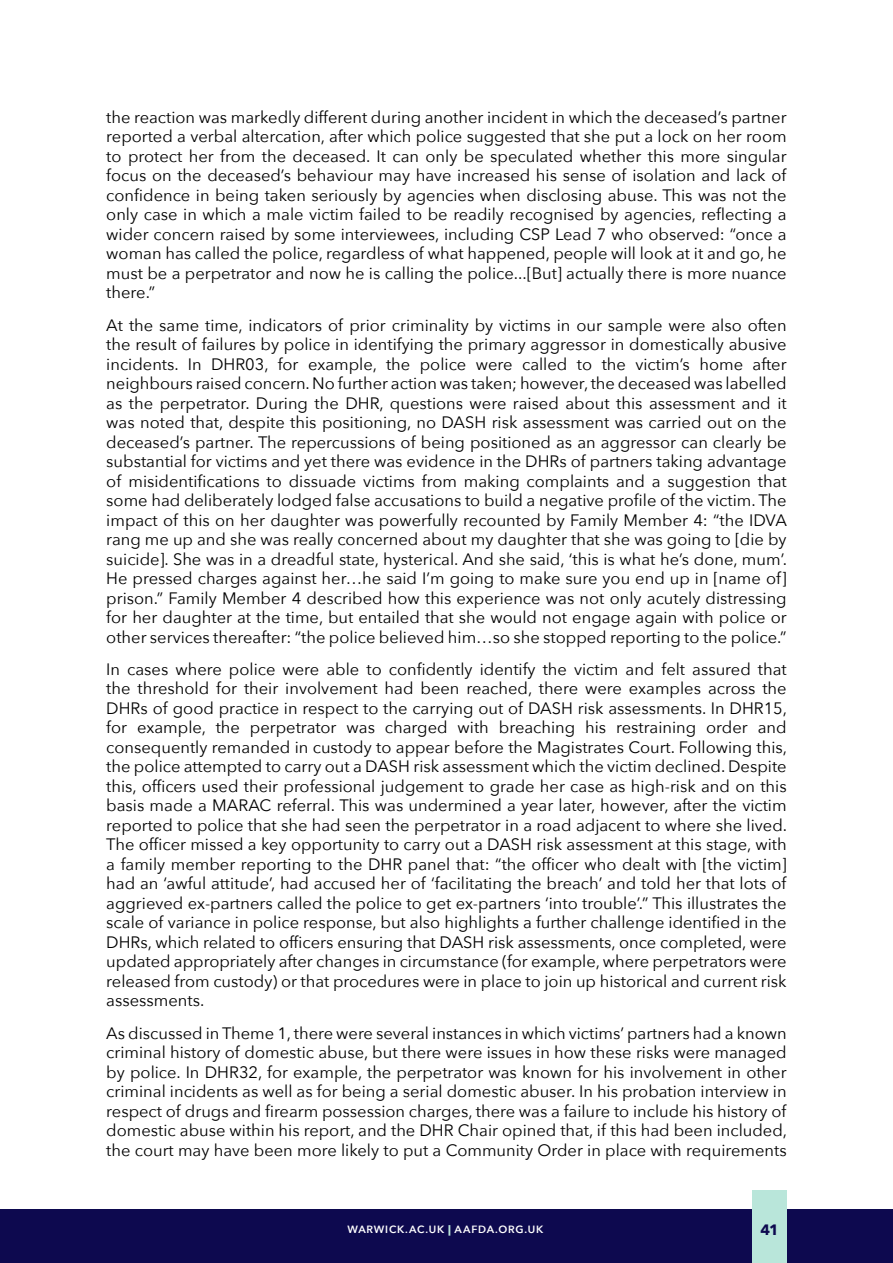
<style>
.page{position:relative;width:893px;height:1263px;background:#fff}
.page>*{position:absolute;margin:0;border:0;box-sizing:border-box;transform-origin:0 0}
.t1{font:16.5px/19.5px "Avenir Next";color:#000;text-align:justify}
.t2{font:700 15px "Avenir Next";color:#0d094f}
.t3{font:600 10.5px "Avenir Next";letter-spacing:.075em;color:#fff}
.s1{font-weight:800;color:#b9e6da}
</style>
<div class="page">
<div style="left:0;top:1210px;width:893px;height:53px;background:#0d094f"></div>
<div style="left:753px;top:1191px;width:34px;height:72px;background:#b9e6da"></div>
<p class="t1" style="left:106px;top:107px;width:682px">the reaction was markedly different during another incident in which the deceased’s partner reported a verbal altercation, after which police suggested that she put a lock on her room to protect her from the deceased. It can only be speculated whether this more singular focus on the deceased’s behaviour may have increased his sense of isolation and lack of confidence in being taken seriously by agencies when disclosing abuse. This was not the only case in which a male victim failed to be readily recognised by agencies, reflecting a wider concern raised by some interviewees, including CSP Lead 7 who observed: “once a woman has called the police, regardless of what happened, people will look at it and go, he must be a perpetrator and now he is calling the police...[But] actually there is more nuance there.”</p>
<p class="t1" style="left:106px;top:314px;width:682px">At the same time, indicators of prior criminality by victims in our sample were also often the result of failures by police in identifying the primary aggressor in domestically abusive incidents. In DHR03, for example, the police were called to the victim’s home after neighbours raised concern. No further action was taken; however, the deceased was labelled as the perpetrator. During the DHR, questions were raised about this assessment and it was noted that, despite this positioning, no DASH risk assessment was carried out on the deceased’s partner. The repercussions of being positioned as an aggressor can clearly be substantial for victims and yet there was evidence in the DHRs of partners taking advantage of misidentifications to dissuade victims from making complaints and a suggestion that some had deliberately lodged false accusations to build a negative profile of the victim. The impact of this on her daughter was powerfully recounted by Family Member 4: “the IDVA rang me up and she was really concerned about my daughter that she was going to [die by suicide]. She was in a dreadful state, hysterical. And she said, ‘this is what he’s done, mum’.<br>He pressed charges against her…he said I’m going to make sure you end up in [name of] prison.” Family Member 4 described how this experience was not only acutely distressing for her daughter at the time, but entailed that she would not engage again with police or other services thereafter: “the police believed him…so she stopped reporting to the police.”</p>
<p class="t1" style="left:106px;top:659px;width:682px">In cases where police were able to confidently identify the victim and felt assured that the threshold for their involvement had been reached, there were examples across the DHRs of good practice in respect to the carrying out of DASH risk assessments. In DHR15, for example, the perpetrator was charged with breaching his restraining order and consequently remanded in custody to appear before the Magistrates Court. Following this, the police attempted to carry out a DASH risk assessment which the victim declined. Despite this, officers used their professional judgement to grade her case as high-risk and on this basis made a MARAC referral. This was undermined a year later, however, after the victim reported to police that she had seen the perpetrator in a road adjacent to where she lived.<br>The officer missed a key opportunity to carry out a DASH risk assessment at this stage, with a family member reporting to the DHR panel that: “the officer who dealt with [the victim] had an ‘awful attitude’, had accused her of ‘facilitating the breach’ and told her that lots of aggrieved ex-partners called the police to get ex-partners ‘into trouble’.” This illustrates the scale of variance in police response, but also highlights a further challenge identified in the DHRs, which related to officers ensuring that DASH risk assessments, once completed, were updated appropriately after changes in circumstance (for example, where perpetrators were released from custody) or that procedures were in place to join up historical and current risk assessments.</p>
<p class="t1" style="left:106px;top:1022px;width:682px">As discussed in Theme 1, there were several instances in which victims’ partners had a known criminal history of domestic abuse, but there were issues in how these risks were managed by police. In DHR32, for example, the perpetrator was known for his involvement in other criminal incidents as well as for being a serial domestic abuser. In his probation interview in respect of drugs and firearm possession charges, there was a failure to include his history of domestic abuse within his report, and the DHR Chair opined that, if this had been included, the court may have been more likely to put a Community Order in place with requirements</p>
<p class="t3" style="left:347px;top:1220px;width:197px">WARWICK.AC.UK <span class="s1">|</span> AAFDA.ORG.UK</p>
<p class="t2" style="left:760px;top:1216px;width:20px">41</p>
</div>
